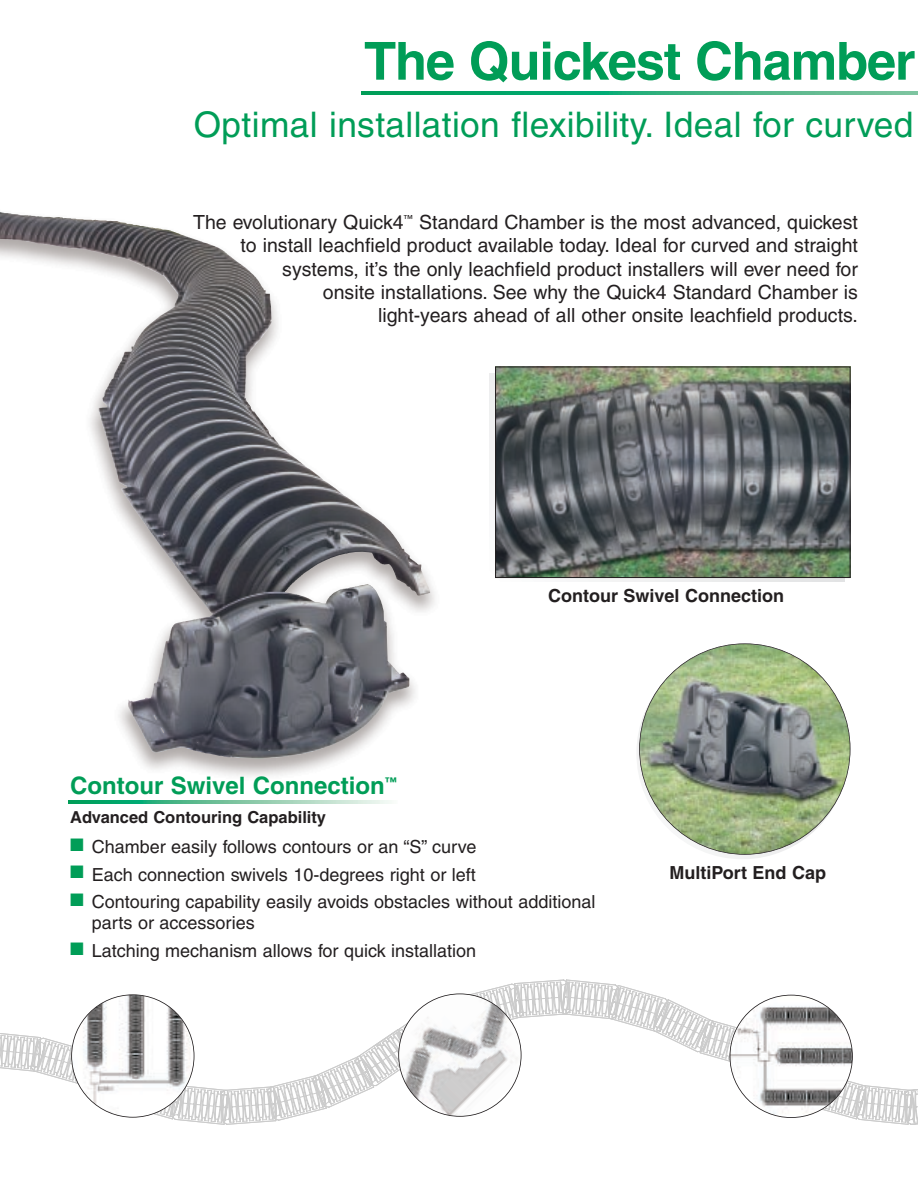
<style>
.page{position:relative;width:918px;height:1188px;background:#fff}
.page>*{position:absolute;margin:0;border:0;box-sizing:border-box;transform-origin:0 0}
.t1{font:700 52.5px "Helvetica";letter-spacing:-.02em;color:#009d57}
.t2{font:35.25px "Helvetica";letter-spacing:.01em;color:#009d57}
.t3{font:700 24px "Helvetica";color:#009d57}
.t4{font:19.5px/23.4px "Helvetica";color:#231f20;text-align:right}
.t5{font:18px/21px "Helvetica";color:#231f20}
.t6{font:700 18px "Helvetica";color:#231f20}
.t7{font:700 16.5px "Helvetica";color:#231f20}
.s1{color:#009d57}
</style>
<div class="page">
<img style="left:0;top:211px;width:435px;height:566px">
<svg style="left:636px;top:647px;width:212px;height:212px"></svg>
<svg style="left:0;top:980px;width:918px;height:145px"></svg>
<svg style="left:362px;top:91px;width:556px;height:3px;background:#2daf7a"></svg>
<img style="left:640px;top:644px;width:210px;height:210px;border-radius:50%">
<img style="left:72px;top:995px;width:122px;height:122px;border-radius:50%">
<div style="left:71px;top:994px;width:123px;height:124px;border:2px solid #231f20;border-radius:50%"></div>
<img style="left:730px;top:995px;width:122px;height:123px;border-radius:50%">
<div style="left:730px;top:995px;width:123px;height:123px;border:2px solid #231f20;border-radius:50%"></div>
<img style="left:399px;top:994px;width:122px;height:122px;border-radius:50%">
<div style="left:398px;top:993px;width:124px;height:124px;border:2px solid #231f20;border-radius:50%"></div>
<svg style="left:490px;top:373px;width:354px;height:208px"></svg>
<img style="left:497px;top:369px;width:351px;height:207px">
<div style="left:495px;top:367px;width:355px;height:211px;border:1px solid #231f20"></div>
<svg style="left:69px;top:800px;width:322px;height:3px"></svg>
<img style="left:245px;top:287px;width:27px;height:139px">
<h1 class="t1" style="left:364px;top:42px;width:553px">The Quickest Chamber</h1>
<h2 class="t2" style="left:194px;top:112px;width:721px">Optimal installation flexibility. Ideal for curved</h2>
<p class="t4" style="left:193px;top:212px;width:666px">The evolutionary Quick4<sup>™</sup> Standard Chamber is the most advanced, quickest to install leachfield product available today. Ideal for curved and straight systems, it’s the only leachfield product installers will ever need for<br>onsite installations. See why the Quick4 Standard Chamber is<br>light-years ahead of all other onsite leachfield products.</p>
<p class="t6" style="left:548px;top:589px;width:237px">Contour Swivel Connection</p>
<p class="t3" style="left:70px;top:777px;width:328px">Contour Swivel Connection<sup>™</sup></p>
<p class="t7" style="left:70px;top:811px;width:258px">Advanced Contouring Capability</p>
<p class="t5" style="left:70px;top:838px;width:408px"><span class="s1">■</span> Chamber easily follows contours or an “S” curve</p>
<p class="t5" style="left:70px;top:866px;width:407px"><span class="s1">■</span> Each connection swivels 10-degrees right or left</p>
<p class="t5" style="left:92px;top:893px;width:505px;text-indent:-22px"><span class="s1">■</span> Contouring capability easily avoids obstacles without additional parts or accessories</p>
<p class="t5" style="left:70px;top:942px;width:408px"><span class="s1">■</span> Latching mechanism allows for quick installation</p>
<p class="t6" style="left:670px;top:866px;width:158px">MultiPort End Cap</p>
</div>
